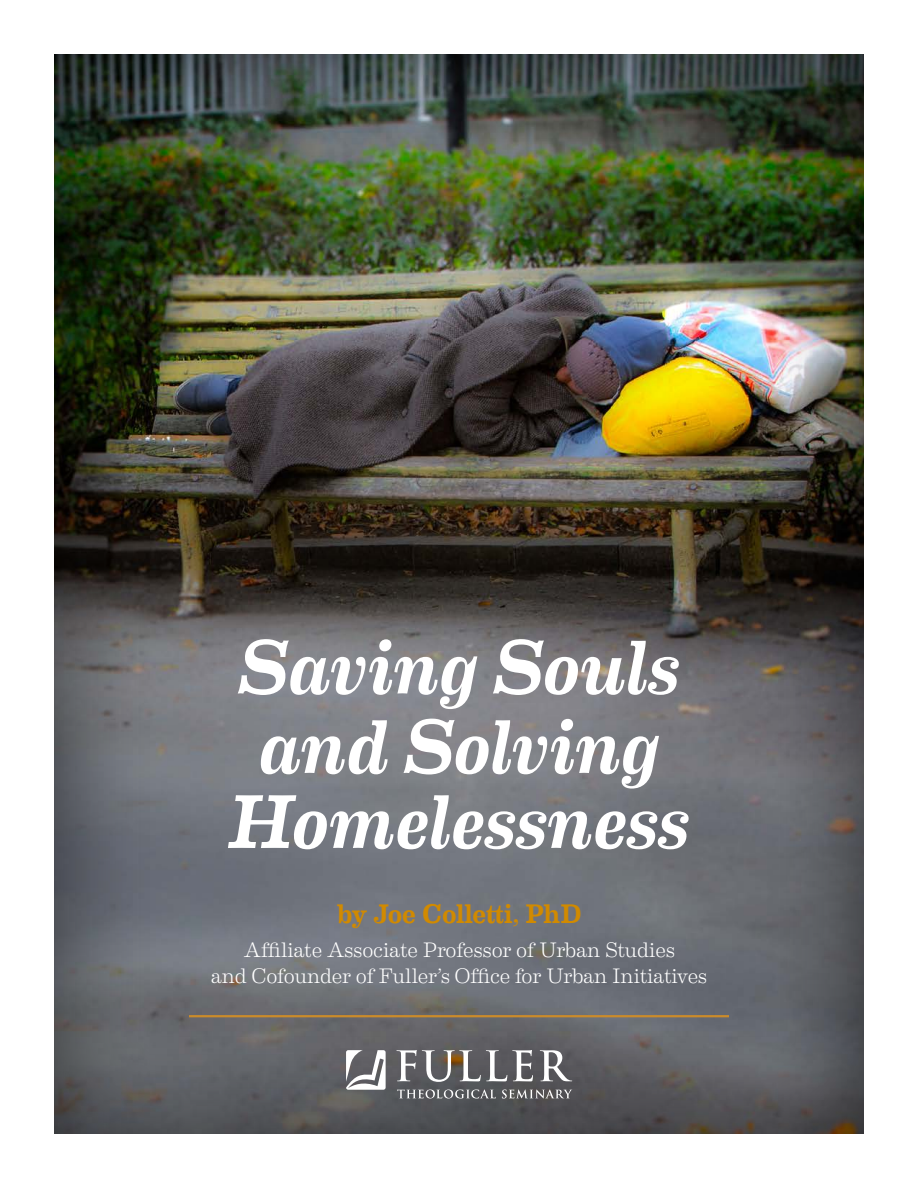
<style>
.page{position:relative;width:918px;height:1188px;background:#fff}
.page>*{position:absolute;margin:0;border:0;box-sizing:border-box;transform-origin:0 0}
.t1{font:italic 500 76.5px/77.2px "Eames Century Modern";letter-spacing:-.005em;color:#fff;text-align:center}
.t2{font:500 27px "Eames Century Modern";letter-spacing:-.01em;color:#d18a00}
.t3{font:300 21px/25.5px "Eames Century Modern";letter-spacing:-.01em;color:#fff;text-align:center}
</style>
<div class="page">
<div style="left:41px;top:45px;width:836px;height:1089px;background:#000;opacity:.59"></div>
<hr style="left:189px;top:1015px;width:540px;height:2px;background:#cb8b2a">
<svg style="left:396px;top:1050px;width:176px;height:32px"></svg>
<svg style="left:397px;top:1089px;width:99px;height:10px"></svg>
<svg style="left:502px;top:1089px;width:70px;height:10px"></svg>
<svg style="left:346px;top:1050px;width:40px;height:40px"></svg>
<h1 class="t1" style="left:228px;top:623px;width:463px">Saving Souls and Solving<br>Homelessness</h1>
<p class="t2" style="left:337px;top:893px;width:246px">by Joe Colletti, PhD</p>
<p class="t3" style="left:211px;top:936px;width:498px">Affiliate Associate Professor of Urban Studies<br>and Cofounder of Fuller’s Office for Urban Initiatives</p>
</div>
